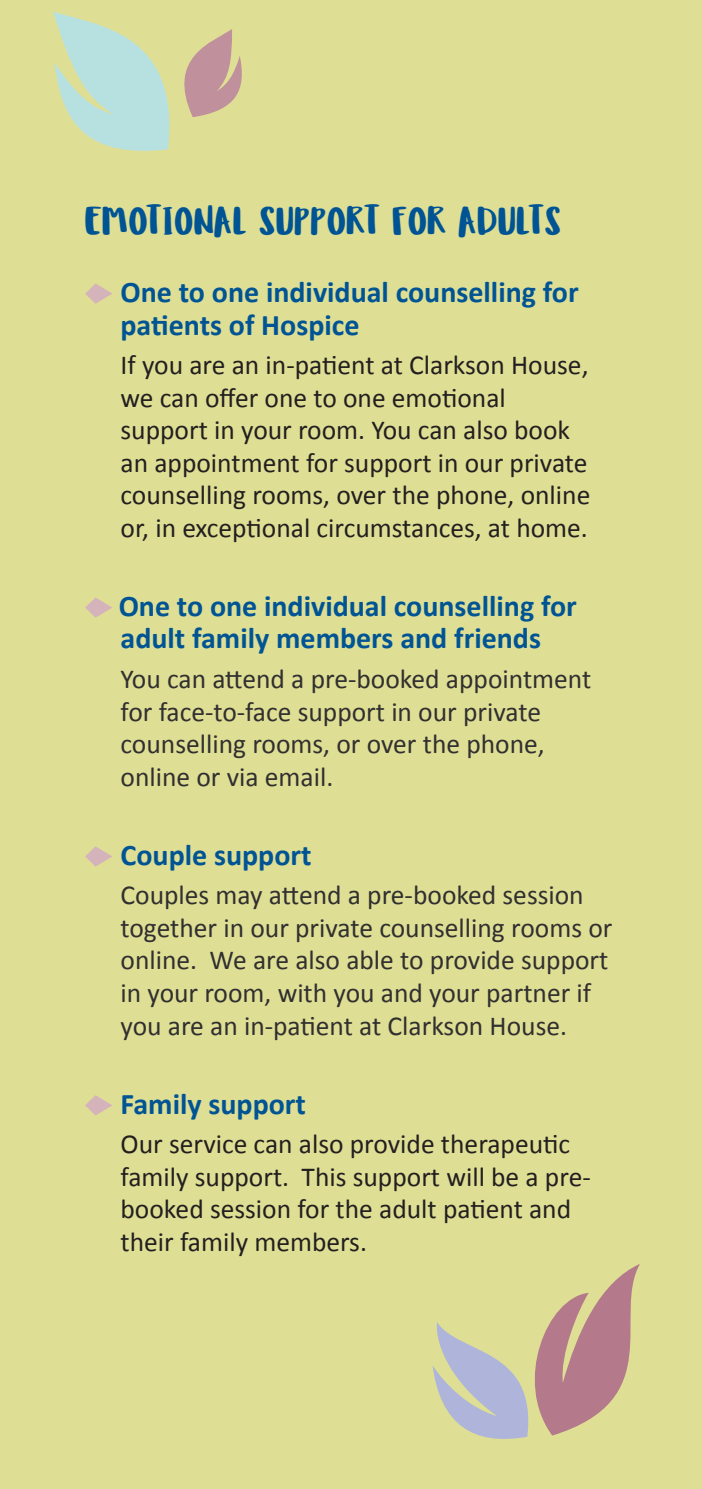
<style>
.page{position:relative;width:702px;height:1489px;background:#fff}
.page>*{position:absolute;margin:0;border:0;box-sizing:border-box;transform-origin:0 0}
.JHO_DL_2020_-_Subhea{font:40px "Ludicrous";color:#015494}
.JHS_DL_2020_-_Bullet{font:700 30px/32.5px "Calibri";color:#015494}
.JHS_DL_2020_-_Bullet-2{font:27.5px/32.5px "Calibri";color:#231f20}
.JHS_DL_2020_-_Bullet-3{font:27.5px/32.5px "Calibri";color:#312f30}
</style>
<div class="page">
<div style="left:0;top:0;width:702px;height:1488px;background:#dedf94"></div>
<svg style="left:85px;top:283px;width:27px;height:21px"></svg>
<svg style="left:85px;top:597px;width:27px;height:20px"></svg>
<svg style="left:85px;top:846px;width:27px;height:20px"></svg>
<svg style="left:85px;top:1095px;width:27px;height:20px"></svg>
<svg style="left:432px;top:1264px;width:208px;height:175px"></svg>
<svg style="left:53px;top:11px;width:189px;height:140px"></svg>
<p class="JHO_DL_2020_-_Subhea" style="left:85px;top:193px;width:478px">EMOTIONAL SUPPORT FOR ADULTS</p>
<p class="JHS_DL_2020_-_Bullet" style="left:120px;top:275px;width:459px">One to one individual counselling for patients of Hospice</p>
<p class="JHS_DL_2020_-_Bullet-2" style="left:120px;top:347px;width:471px">If you are an in-patient at Clarkson House, we can offer one to one emotional support in your room. You can also book an appointment for support in our private counselling rooms, over the phone, online or, in exceptional circumstances, at home.</p>
<p class="JHS_DL_2020_-_Bullet" style="left:119px;top:588px;width:459px">One to one individual counselling for adult family members and friends</p>
<p class="JHS_DL_2020_-_Bullet-3" style="left:120px;top:661px;width:472px">You can attend a pre-booked appointment for face-to-face support in our private counselling rooms, or over the phone, online or via email.</p>
<p class="JHS_DL_2020_-_Bullet" style="left:120px;top:837px;width:192px">Couple support</p>
<p class="JHS_DL_2020_-_Bullet-3" style="left:120px;top:877px;width:493px">Couples may attend a pre-booked session together in our private counselling rooms or online. We are also able to provide support in your room, with you and your partner if you are an in-patient at Clarkson House.</p>
<p class="JHS_DL_2020_-_Bullet" style="left:120px;top:1086px;width:187px">Family support</p>
<p class="JHS_DL_2020_-_Bullet-2" style="left:120px;top:1126px;width:472px">Our service can also provide therapeutic family support. This support will be a pre&shy;booked session for the adult patient and their family members.</p>
</div>
